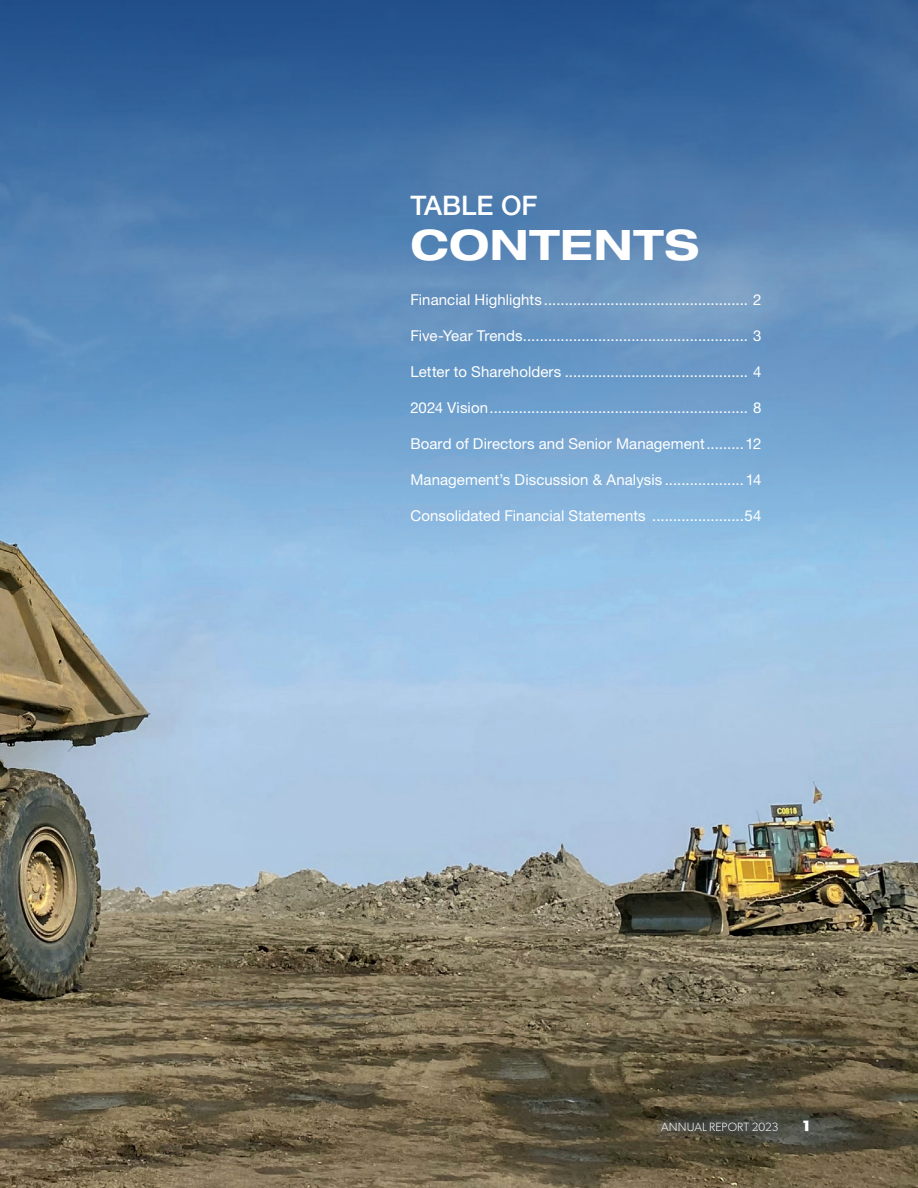
<style>
.page{position:relative;width:918px;height:1188px;background:#fff}
.page>*{position:absolute;margin:0;border:0;box-sizing:border-box;transform-origin:0 0}
.t1{font:700 expanded 42px "Helvetica Neue LT Std";letter-spacing:.02em;color:#fff}
.t2{font:500 27px "Helvetica Neue LT Std";letter-spacing:-.005em;color:#fff}
.t3{font:15px "Helvetica Neue LT Std";letter-spacing:.005em;color:#fff}
.t4{font:700 15px "Gibson";color:#fff}
.t5{font:300 12px "Gibson";letter-spacing:.01em;color:#fff}
</style>
<div class="page">
<img style="left:0;top:565px;width:918px;height:623px">
<svg style="left:0;top:0;width:918px;height:565px;background:#5b8ab9"></svg>
<div style="left:649px;top:1108px;width:172px;height:35px;background:#4a4f55;opacity:.75"></div>
<h2 class="t2" style="left:410px;top:189px;width:129px">TABLE OF</h2>
<h1 class="t1" style="left:410px;top:219px;width:290px">CONTENTS</h1>
<p class="t3" style="left:410px;top:291px;width:352px">Financial Highlights ................................................. 2</p>
<p class="t3" style="left:410px;top:327px;width:352px">Five-Year Trends...................................................... 3</p>
<p class="t3" style="left:410px;top:363px;width:352px">Letter to Shareholders ............................................ 4</p>
<p class="t3" style="left:410px;top:399px;width:352px">2024 Vision.............................................................. 8</p>
<p class="t3" style="left:410px;top:435px;width:352px">Board of Directors and Senior Management.........12</p>
<p class="t3" style="left:410px;top:471px;width:352px">Management’s Discussion &amp; Analysis ...................14</p>
<p class="t3" style="left:410px;top:507px;width:352px">Consolidated Financial Statements ......................54</p>
<p class="t5" style="left:661px;top:1120px;width:119px">ANNUAL REPORT 2023</p>
<p class="t4" style="left:802px;top:1117px;width:9px">1</p>
</div>
